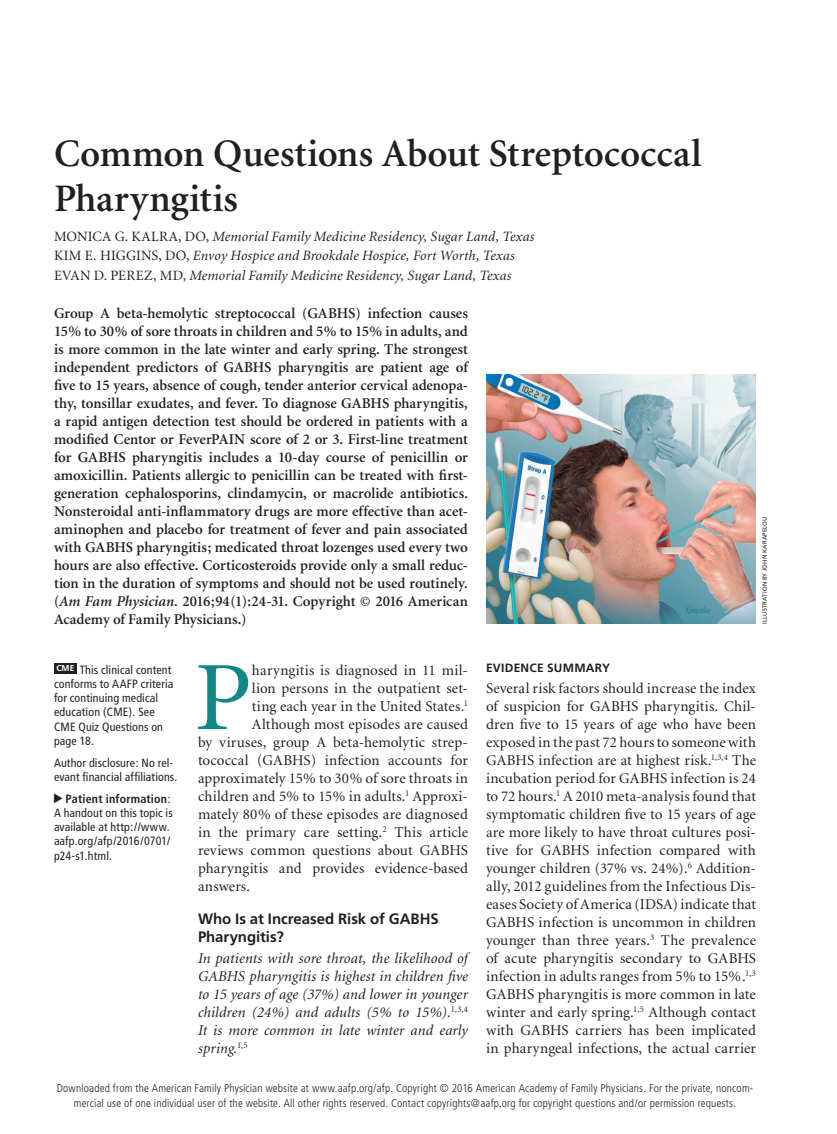
<style>
.page{position:relative;width:837px;height:1134px;background:#fff}
.page>*{position:absolute;margin:0;border:0;box-sizing:border-box;transform-origin:0 0}
.body_dropcap{font:98.1px "Minion";color:#118786;scale:1.05 1}
.article_title{font:600 39px/45px "Minion";letter-spacing:-.005em;color:#231f20}
.abstract{font:600 15px/18px "Minion";letter-spacing:-.005em;color:#231f20;text-align:justify}
.body_noindent{font:15px/18px "Minion";letter-spacing:.015em;color:#231f20;text-align:justify}
.body_dropcap-2{font:15px "Minion";letter-spacing:.01em;color:#231f20}
.body_noindent-2{font:italic 15px/18px "Minion";letter-spacing:.005em;color:#231f20;text-align:justify}
.head1{font:700 15px/18px "Frutiger";letter-spacing:-.005em;color:#231f20}
.byline{font:italic 14.25px "Minion";letter-spacing:.01em;color:#231f20}
.t1{font:italic 12.75px "Minion";color:#231f20}
.t2{font:italic 600 12.75px "Minion";letter-spacing:.005em;color:#231f20}
.t3{font:12.75px "Minion";letter-spacing:.03em;color:#231f20}
.blurb{font:condensed 12px/14.2px "Frutiger";letter-spacing:.01em;color:#231f20}
.head2{font:700 12px "Frutiger";letter-spacing:.02em;color:#231f20}
.t4{font:300 condensed 11.25px/15px "Frutiger";letter-spacing:.015em;color:#231f20;text-align:center}
.t5{font:700 8.55px "Frutiger";color:#fff}
.art_credit{font:6px "Frutiger";letter-spacing:.025em;color:#231f20}
.s1{font-style:normal}
.s2{font-style:italic}
.s3{font-weight:700}
.s4{font-family:"Frutiger";font-weight:700;font-style:normal;font-size:15px}
</style>
<div class="page">
<img style="left:486px;top:375px;width:270px;height:249px">
<div style="left:54px;top:663px;width:23px;height:11px;background:#231f20"></div>
<p class="article_title" style="left:54px;top:132px;width:649px">Common Questions About Streptococcal<br>Pharyngitis</p>
<p class="byline" style="left:54px;top:229px;width:482px"><span class="s1">MONICA G. KALRA, DO,</span> Memorial Family Medicine Residency, Sugar Land, Texas</p>
<p class="byline" style="left:54px;top:249px;width:462px"><span class="s1">KIM E. HIGGINS, DO,</span> Envoy Hospice and Brookdale Hospice, Fort Worth, Texas</p>
<p class="byline" style="left:54px;top:268px;width:459px"><span class="s1">EVAN D. PEREZ, MD,</span> Memorial Family Medicine Residency, Sugar Land, Texas</p>
<p class="abstract" style="left:54px;top:305px;width:416px">Group A beta-hemolytic streptococcal (GABHS) infection causes 15% to 30% of sore throats in children and 5% to 15% in adults, and is more common in the late winter and early spring. The strongest independent predictors of GABHS pharyngitis are patient age of five to 15 years, absence of cough, tender anterior cervical adenopa&shy;thy, tonsillar exudates, and fever. To diagnose GABHS pharyngitis, a rapid antigen detection test should be ordered in patients with a modified Centor or FeverPAIN score of 2 or 3. First-line treatment for GABHS pharyngitis includes a 10-day course of penicillin or amoxicillin. Patients allergic to penicillin can be treated with first&shy;generation cephalosporins, clindamycin, or macrolide antibiotics.<br>Nonsteroidal anti-inflammatory drugs are more effective than acet&shy;aminophen and placebo for treatment of fever and pain associated with GABHS pharyngitis; medicated throat lozenges used every two hours are also effective. Corticosteroids provide only a small reduc&shy;tion in the duration of symptoms and should not be used routinely. (<span class="s2">Am Fam Physician</span>. 2016;94(1):24-31. Copyright © 2016 American Academy of Family Physicians.)</p>
<p class="art_credit" style="left:761px;top:624px;width:109px;rotate:-90deg">ILLUSTRATION BY JOHN KARAPELOU</p>
<p class="blurb" style="left:54px;top:662px;width:121px;text-indent:26px">This clinical content conforms to AAFP criteria for continuing medical education (CME). See<br>CME Quiz Questions on page 18.</p>
<p class="blurb" style="left:54px;top:755px;width:125px">Author disclosure: No rel&shy;evant financial affiliations.</p>
<p class="blurb" style="left:54px;top:791px;width:120px;text-indent:12px"><span class="s3">Patient information</span>:<br>A handout on this topic is available at http://www. aafp.org/afp/2016/0701/ p24-s1.html.</p>
<p class="t5" style="left:56px;top:663px;width:20px">CME</p>
<p class="body_dropcap" style="left:194px;top:649px;width:56px">P</p>
<p class="body_dropcap-2" style="left:252px;top:663px;width:218px">haryngitis is diagnosed in 11 mil-</p>
<p class="body_dropcap-2" style="left:252px;top:681px;width:218px">lion persons in the outpatient set-</p>
<p class="body_dropcap-2" style="left:252px;top:699px;width:218px">ting each year in the United States.<sup>1</sup></p>
<p class="body_dropcap-2" style="left:252px;top:717px;width:218px">Although most episodes are caused</p>
<p class="body_dropcap-2" style="left:198px;top:735px;width:272px">by viruses, group A beta-hemolytic strep-</p>
<p class="body_dropcap-2" style="left:198px;top:753px;width:271px">tococcal (GABHS) infection accounts for</p>
<p class="body_dropcap-2" style="left:198px;top:771px;width:271px">approximately 15% to 30% of sore throats in</p>
<p class="body_dropcap-2" style="left:198px;top:789px;width:272px">children and 5% to 15% in adults.<sup>1</sup> Approxi-</p>
<p class="body_dropcap-2" style="left:198px;top:807px;width:272px">mately 80% of these episodes are diagnosed</p>
<p class="body_dropcap-2" style="left:198px;top:825px;width:272px">in the primary care setting.<sup>2</sup> This article</p>
<p class="body_dropcap-2" style="left:198px;top:843px;width:272px">reviews common questions about GABHS</p>
<p class="body_dropcap-2" style="left:198px;top:861px;width:271px">pharyngitis and provides evidence-based</p>
<p class="body_dropcap-2" style="left:198px;top:879px;width:54px">answers.</p>
<p class="head1" style="left:198px;top:910px;width:242px">Who Is at Increased Risk of GABHS<br>Pharyngitis?</p>
<p class="body_noindent-2" style="left:198px;top:950px;width:272px">In patients with sore throat, the likelihood of GABHS pharyngitis is highest in children five to 15 years of age (37%) and lower in younger children (24%) and adults (5% to 15%).<sup>1,3,4<br></sup>It is more common in late winter and early spring.<sup>1,5</sup></p>
<p class="head2" style="left:486px;top:661px;width:126px">EVIDENCE SUMMARY</p>
<p class="body_noindent" style="left:486px;top:680px;width:272px">Several risk factors should increase the index of suspicion for GABHS pharyngitis. Chil&shy;dren five to 15 years of age who have been exposed in the past 72 hours to someone with GABHS infection are at highest risk.<sup>1,3,4</sup> The incubation period for GABHS infection is 24 to 72 hours.<sup>1</sup> A 2010 meta-analysis found that symptomatic children five to 15 years of age are more likely to have throat cultures posi&shy;tive for GABHS infection compared with younger children (37% vs. 24%).<sup>6</sup> Addition&shy;ally, 2012 guidelines from the Infectious Dis&shy;eases Society of America (IDSA) indicate that GABHS infection is uncommon in children younger than three years.<sup>3</sup> The prevalence of acute pharyngitis secondary to GABHS infection in adults ranges from 5% to 15%.<sup>1,3<br></sup>GABHS pharyngitis is more common in late winter and early spring.<sup>1,5</sup> Although contact with GABHS carriers has been implicated in pharyngeal infections, the actual carrier</p>
<p class="t2" style="left:54px;top:1080px;width:167px"><span class="s4">24</span> American Family Physician</p>
<p class="t3" style="left:357px;top:1080px;width:97px">www.aafp.org/afp</p>
<p class="t1" style="left:574px;top:1080px;width:182px">Volume 94, Number 1 ◆ July 1, 2016</p>
<p class="t4" style="left:57px;top:1081px;width:698px">Downloaded from the American Family Physician website at www.aafp.org/afp. Copyright © 2016 American Academy of Family Physicians. For the private, noncom&shy;mercial use of one individual user of the website. All other rights reserved. Contact copyrights@aafp.org for copyright questions and/or permission requests.</p>
</div>
